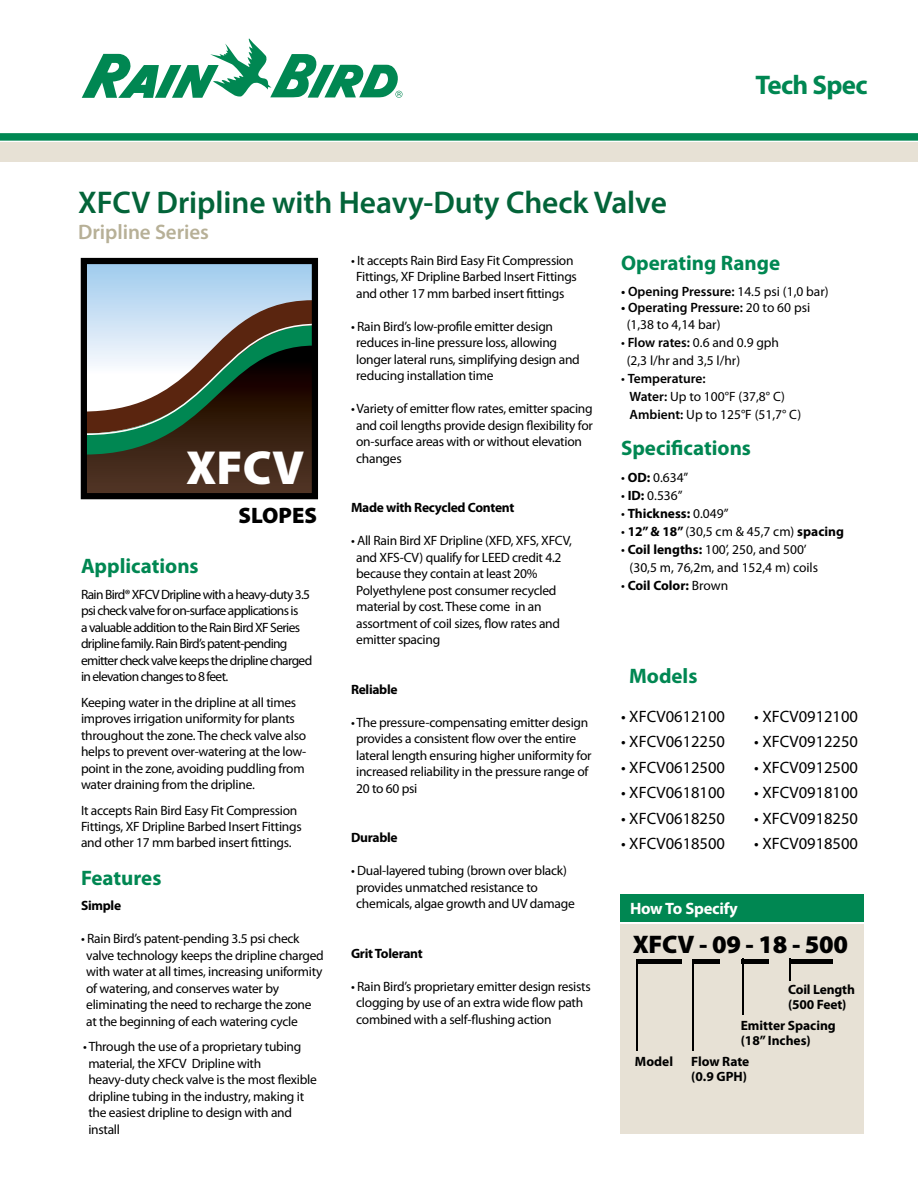
<style>
.page{position:relative;width:918px;height:1188px;background:#fff}
.page>*{position:absolute;margin:0;border:0;box-sizing:border-box;transform-origin:0 0}
.t1{font:900 48px "Myriad Pro";color:#fff}
.t2{font:600 31.5px "Myriad Pro";letter-spacing:-.005em;color:#036439}
.t3{font:700 27px "Myriad Pro";letter-spacing:-.025em;color:#008752}
.t4{font:900 25.5px "Myriad Pro";letter-spacing:-.01em;color:#000}
.t5{font:900 22.5px "Myriad Pro";color:#000}
.t6{font:700 21px "Myriad Pro";color:#008752}
.t7{font:600 21px "Myriad Pro";letter-spacing:-.005em;color:#b7b097}
.t8{font:16.5px "Myriad Pro";color:#000}
.t9{font:700 16.5px "Myriad Pro";letter-spacing:-.015em;color:#fff}
.t10{font:13.5px/16.5px "Myriad Pro";letter-spacing:-.02em;color:#000}
.t11{font:13.5px/16.5px "Myriad Pro";letter-spacing:-.05em;color:#000}
.t12{font:13.5px/18px "Myriad Pro";color:#000}
.t13{font:700 13.5px/15px "Myriad Pro";letter-spacing:-.01em;color:#000}
.t14{font:600 13.5px "Myriad Pro";color:#000}
.s1{font-weight:400}
.s2{font-weight:600}
.s3{font-weight:700}
</style>
<div class="page">
<div style="left:0;top:133px;width:918px;height:8px;background:#008752"></div>
<div style="left:0;top:142px;width:918px;height:20px;background:#e7e1d5"></div>
<svg style="left:88px;top:265px;width:223px;height:35px;background:#aed3ef"></svg>
<svg style="left:88px;top:300px;width:223px;height:192px;background:#6b6b60"></svg>
<div style="left:81px;top:258px;width:237px;height:241px;border:6px solid #000"></div>
<div style="left:620px;top:894px;width:244px;height:28px;background:#008752"></div>
<div style="left:620px;top:924px;width:244px;height:210px;background:#e7e1d5"></div>
<hr style="left:636px;top:959px;width:2px;height:92px;background:#000">
<hr style="left:789px;top:959px;width:2px;height:22px;background:#000">
<hr style="left:742px;top:959px;width:2px;height:56px;background:#000">
<hr style="left:692px;top:959px;width:2px;height:92px;background:#000">
<hr style="left:637px;top:959px;width:44px;height:4px;background:#000">
<hr style="left:692px;top:959px;width:28px;height:4px;background:#000">
<hr style="left:742px;top:959px;width:27px;height:4px;background:#000">
<hr style="left:789px;top:959px;width:43px;height:4px;background:#000">
<svg style="left:82px;top:38px;width:320px;height:60px"></svg>
<h2 class="t2" style="left:78px;top:183px;width:590px">XFCV Dripline with Heavy-Duty Check Valve</h2>
<h3 class="t7" style="left:78px;top:218px;width:132px">Dripline Series</h3>
<h3 class="t3" style="left:756px;top:67px;width:114px">Tech Spec</h3>
<h1 class="t1" style="left:186px;top:441px;width:120px">XFCV</h1>
<h3 class="t5" style="left:239px;top:503px;width:80px">SLOPES</h3>
<h3 class="t6" style="left:81px;top:552px;width:119px">Applications</h3>
<p class="t11" style="left:81px;top:586px;width:233px">Rain Bird® XFCV Dripline with a heavy-duty 3.5 psi check valve for on-surface applications is<br>a valuable addition to the Rain Bird XF Series dripline family. Rain Bird’s patent-pending emitter check valve keeps the dripline charged in elevation changes to 8 feet.</p>
<p class="t10" style="left:81px;top:694px;width:227px">Keeping water in the dripline at all times improves irrigation uniformity for plants throughout the zone. The check valve also helps to prevent over-watering at the low&shy;point in the zone, avoiding puddling from water draining from the dripline.</p>
<p class="t10" style="left:81px;top:802px;width:222px">It accepts Rain Bird Easy Fit Compression<br>Fittings, XF Dripline Barbed Insert Fittings and other 17 mm barbed insert fittings.</p>
<h3 class="t6" style="left:81px;top:864px;width:82px">Features</h3>
<p class="t13" style="left:81px;top:898px;width:42px">Simple</p>
<p class="t10" style="left:86px;top:930px;width:239px;text-indent:-5px">• Rain Bird’s patent-pending 3.5 psi check valve technology keeps the dripline charged with water at all times, increasing uniformity of watering, and conserves water by eliminating the need to recharge the zone at the beginning of each watering cycle</p>
<p class="t10" style="left:88px;top:1038px;width:230px;text-indent:-5px">• Through the use of a proprietary tubing material, the XFCV Dripline with heavy-duty check valve is the most flexible dripline tubing in the industry, making it the easiest dripline to design with and install</p>
<p class="t10" style="left:351px;top:252px;width:227px;text-align:center">• It accepts Rain Bird Easy Fit Compression<br>Fittings, XF Dripline Barbed Insert Fittings and other 17 mm barbed insert fittings</p>
<p class="t10" style="left:356px;top:318px;width:225px;text-indent:-5px">• Rain Bird’s low-profile emitter design reduces in-line pressure loss, allowing longer lateral runs, simplifying design and reducing installation time</p>
<p class="t10" style="left:356px;top:400px;width:238px;text-indent:-5px">• Variety of emitter flow rates, emitter spacing and coil lengths provide design flexibility for on-surface areas with or without elevation changes</p>
<p class="t13" style="left:351px;top:500px;width:165px">Made with Recycled Content</p>
<p class="t10" style="left:356px;top:532px;width:217px;text-indent:-5px">• All Rain Bird XF Dripline (XFD, XFS, XFCV, and XFS-CV) qualify for LEED credit 4.2 because they contain at least 20% Polyethylene post consumer recycled material by cost. These come in an assortment of coil sizes, flow rates and emitter spacing</p>
<p class="t13" style="left:351px;top:681px;width:48px">Reliable</p>
<p class="t10" style="left:356px;top:714px;width:237px;text-indent:-5px">• The pressure-compensating emitter design provides a consistent flow over the entire lateral length ensuring higher uniformity for increased reliability in the pressure range of 20 to 60 psi</p>
<p class="t13" style="left:351px;top:830px;width:48px">Durable</p>
<p class="t10" style="left:356px;top:862px;width:220px;text-indent:-5px">• Dual-layered tubing (brown over black) provides unmatched resistance to chemicals, algae growth and UV damage</p>
<p class="t13" style="left:351px;top:945px;width:73px">Grit Tolerant</p>
<p class="t10" style="left:356px;top:978px;width:236px;text-indent:-5px">• Rain Bird’s proprietary emitter design resists clogging by use of an extra wide flow path combined with a self-flushing action</p>
<h3 class="t6" style="left:621px;top:250px;width:161px">Operating Range</h3>
<p class="t14" style="left:621px;top:283px;width:209px">• Opening Pressure: <span class="s1">14.5 psi (1,0 bar)</span></p>
<p class="t10" style="left:627px;top:299px;width:185px;text-indent:-6px"><span class="s2">• Operating Pressure:</span> 20 to 60 psi (1,38 to 4,14 bar)</p>
<p class="t12" style="left:627px;top:333px;width:154px;text-indent:-6px">• <span class="s2">Flow rates:</span> 0.6 and 0.9 gph (2,3 l/hr and 3,5 l/hr)</p>
<p class="t12" style="left:630px;top:369px;width:173px;text-indent:-9px">• <span class="s2">Temperature:<br>Water:</span> Up to 100°F (37,8° C)<br><span class="s2">Ambient:</span> Up to 125°F (51,7° C)</p>
<h3 class="t6" style="left:621px;top:434px;width:132px">Specifications</h3>
<p class="t10" style="left:621px;top:469px;width:69px">• <span class="s3">OD:</span> 0.634”</p>
<p class="t10" style="left:621px;top:487px;width:63px">• <span class="s3">ID:</span> 0.536”</p>
<p class="t13" style="left:621px;top:505px;width:109px"><span class="s1">•</span> Thickness: <span class="s1">0.049”</span></p>
<p class="t10" style="left:621px;top:523px;width:224px">• <span class="s3">12” &amp; 18”</span> (30,5 cm &amp; 45,7 cm) <span class="s3">spacing</span></p>
<p class="t12" style="left:630px;top:540px;width:190px;text-indent:-9px">• <span class="s3">Coil lengths:</span> 100’, 250, and 500’ (30,5 m, 76,2m, and 152,4 m) coils</p>
<p class="t13" style="left:621px;top:577px;width:109px"><span class="s1">•</span> Coil Color: <span class="s1">Brown</span></p>
<h3 class="t6" style="left:629px;top:662px;width:70px">Models</h3>
<p class="t8" style="left:621px;top:706px;width:105px">• XFCV0612100</p>
<p class="t8" style="left:621px;top:732px;width:105px">• XFCV0612250</p>
<p class="t8" style="left:621px;top:757px;width:105px">• XFCV0612500</p>
<p class="t8" style="left:621px;top:783px;width:105px">• XFCV0618100</p>
<p class="t8" style="left:621px;top:808px;width:105px">• XFCV0618250</p>
<p class="t8" style="left:621px;top:834px;width:105px">• XFCV0618500</p>
<p class="t8" style="left:754px;top:706px;width:105px">• XFCV0912100</p>
<p class="t8" style="left:754px;top:732px;width:105px">• XFCV0912250</p>
<p class="t8" style="left:754px;top:757px;width:105px">• XFCV0912500</p>
<p class="t8" style="left:754px;top:783px;width:105px">• XFCV0918100</p>
<p class="t8" style="left:754px;top:808px;width:105px">• XFCV0918250</p>
<p class="t8" style="left:754px;top:834px;width:105px">• XFCV0918500</p>
<p class="t9" style="left:630px;top:898px;width:109px">How To Specify</p>
<h3 class="t4" style="left:633px;top:930px;width:217px">XFCV - 09 - 18 - 500</h3>
<p class="t13" style="left:788px;top:982px;width:68px">Coil Length (500 Feet)</p>
<p class="t13" style="left:741px;top:1017px;width:97px">Emitter Spacing (18” Inches)</p>
<p class="t13" style="left:691px;top:1054px;width:60px">Flow Rate (0.9 GPH)</p>
<p class="t13" style="left:635px;top:1054px;width:40px">Model</p>
</div>
